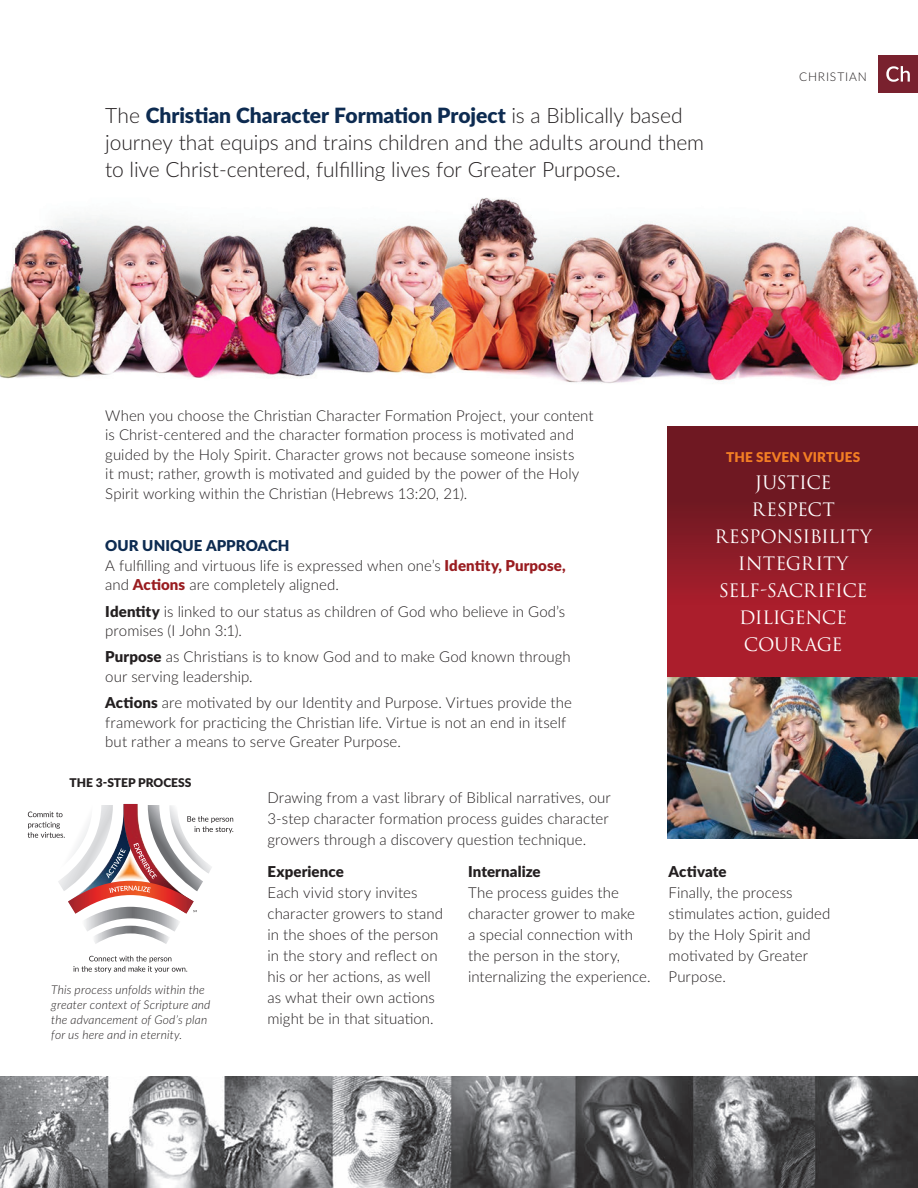
<style>
.page{position:relative;width:918px;height:1188px;background:#fff}
.page>*{position:absolute;margin:0;border:0;box-sizing:border-box;transform-origin:0 0}
.t1{font:300 21px/27px "Lato";letter-spacing:-.005em;color:#231f20}
.t2{font:18px/27px "Trajan";letter-spacing:-.02em;color:#fff;text-align:center}
.t3{font:300 15px/21px "Lato";letter-spacing:.005em;color:#231f20}
.t4{font:900 13.5px "Lato";letter-spacing:.01em;color:#f47f24}
.t5{font:italic 300 12px/15px "Lato";letter-spacing:.015em;color:#231f20}
.t6{font:900 12px "Lato";color:#231f20}
.t7{font:300 12px "Lato";letter-spacing:.07em;color:#231f20}
.s1{font-weight:900;color:#0d2b51}
.s2{font-weight:900;color:#991c20}
.s3{font-weight:900}
</style>
<div class="page">
<div style="left:877px;top:55px;width:40px;height:38px;background:#79212e"></div>
<img style="left:0;top:198px;width:917px;height:185px">
<div style="left:667px;top:426px;width:250px;height:251px;background:linear-gradient(to bottom,#621720,#b71f2e)"></div>
<img style="left:667px;top:677px;width:250px;height:161px">
<svg style="left:73px;top:955px;width:114px;height:17px"></svg>
<svg style="left:28px;top:804px;width:205px;height:139px"></svg>
<svg style="left:886px;top:66px;width:23px;height:16px"></svg>
<img style="left:0;top:1076px;width:917px;height:111px">
<p class="t1" style="left:105px;top:101px;width:600px">The <span class="s1">Christian Character Formation Project</span> is a Biblically based journey that equips and trains children and the adults around them to live Christ-centered, fulfilling lives for Greater Purpose.</p>
<p class="t7" style="left:799px;top:69px;width:69px">CHRISTIAN</p>
<p class="t3" style="left:105px;top:405px;width:490px;line-height:19.5px">When you choose the Christian Character Formation Project, your content is Christ-centered and the character formation process is motivated and guided by the Holy Spirit. Character grows not because someone insists<br>it must; rather, growth is motivated and guided by the power of the Holy Spirit working within the Christian (Hebrews 13:20, 21).</p>
<p class="t3" style="left:105px;top:535px;width:462px;line-height:19.5px"><span class="s1">OUR UNIQUE APPROACH<br></span>A fulfilling and virtuous life is expressed when one’s <span class="s2">Identity, Purpose, </span>and <span class="s2">Actions</span> are completely aligned.</p>
<p class="t3" style="left:105px;top:600px;width:461px;line-height:19.5px"><span class="s3">Identity</span> is linked to our status as children of God who believe in God’s promises (I John 3:1).</p>
<p class="t3" style="left:105px;top:646px;width:467px;line-height:19.5px"><span class="s3">Purpose</span> as Christians is to know God and to make God known through our serving leadership.</p>
<p class="t3" style="left:105px;top:692px;width:468px;line-height:19.5px"><span class="s3">Actions</span> are motivated by our Identity and Purpose. Virtues provide the framework for practicing the Christian life. Virtue is not an end in itself but rather a means to serve Greater Purpose.</p>
<p class="t6" style="left:69px;top:773px;width:123px">THE 3-STEP PROCESS</p>
<p class="t3" style="left:267px;top:786px;width:345px">Drawing from a vast library of Biblical narratives, our<br>3-step character formation process guides character growers through a discovery question technique.</p>
<p class="t4" style="left:726px;top:447px;width:135px">THE SEVEN VIRTUES</p>
<p class="t2" style="left:714px;top:469px;width:159px">JUSTICE<br>RESPECT<br>RESPONSIBILITY<br>INTEGRITY</p>
<p class="t2" style="left:718px;top:577px;width:150px">SELF-SACRIFICE<br>DILIGENCE<br>COURAGE</p>
<p class="t5" style="left:51px;top:981px;width:161px">This process unfolds within the greater context of Scripture and the advancement of God’s plan for us here and in eternity.</p>
<p class="t3" style="left:267px;top:860px;width:177px"><span class="s3">Experience<br></span>Each vivid story invites character growers to stand in the shoes of the person in the story and reflect on his or her actions, as well as what their own actions might be in that situation.</p>
<p class="t3" style="left:468px;top:860px;width:184px"><span class="s3">Internalize<br></span>The process guides the character grower to make<br>a special connection with the person in the story, internalizing the experience.</p>
<p class="t3" style="left:668px;top:860px;width:163px"><span class="s3">Activate<br></span>Finally, the process stimulates action, guided by the Holy Spirit and motivated by Greater<br>Purpose.</p>
</div>
